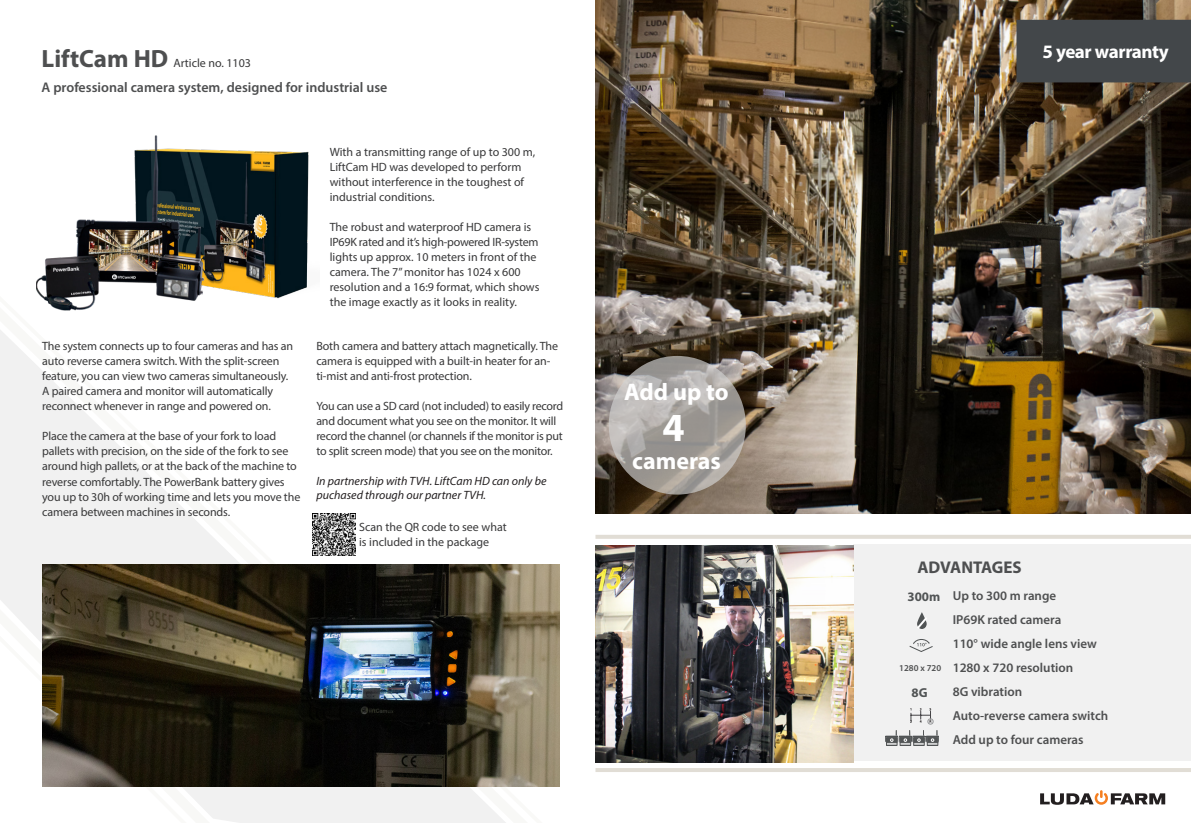
<style>
.page{position:relative;width:1191px;height:823px;background:#fff}
.page>*{position:absolute;margin:0;border:0;box-sizing:border-box;transform-origin:0 0}
.t1{font:700 40px "Myriad Pro";color:#fff}
.t2{font:700 24px "Myriad Pro";color:#fff}
.t3{font:700 19px "Myriad Pro";letter-spacing:-.02em;color:#fff}
.t4{font:700 17px "Myriad Pro";color:#4e4f50}
.t5{font:600 14px "Myriad Pro";color:#4e4f50}
.t6{font:600 13px "Myriad Pro";color:#4e4f50}
.t7{font:700 13px "Myriad Pro";color:#515455}
.t8{font:12px/15px "Myriad Pro";letter-spacing:-.01em;color:#383839}
.t9{font:italic 12px/14.4px "Myriad Pro";color:#231f20}
.t10{font:600 9px "Myriad Pro";color:#4e4f50}
.s1{font-weight:700;font-size:25px;color:#4e4f50}
</style>
<div class="page">
<svg style="left:0;top:330px;width:543px;height:492px"></svg>
<img style="left:42px;top:564px;width:517px;height:222px">
<img style="left:36px;top:135px;width:273px;height:176px">
<img style="left:313px;top:512px;width:42px;height:43px">
<div style="left:853px;top:543px;width:338px;height:217px;background:#f1f1f1"></div>
<svg style="left:1040px;top:790px;width:125px;height:14px"></svg>
<hr style="left:595px;top:768px;width:596px;height:3px;background:#e1ddd5">
<img style="left:595px;top:0;width:596px;height:513px">
<div style="left:1016px;top:20px;width:175px;height:62px;background:#43474a"></div>
<svg style="left:609px;top:355px;width:137px;height:139px;background:#a9a5a1"></svg>
<img style="left:595px;top:545px;width:258px;height:216px">
<hr style="left:595px;top:535px;width:596px;height:3px;background:#e1ddd5">
<svg style="left:909px;top:639px;width:24px;height:13px"></svg>
<svg style="left:917px;top:612px;width:10px;height:17px"></svg>
<svg style="left:885px;top:708px;width:53px;height:37px"></svg>
<p class="t8" style="left:42px;top:55px;width:211px"><span class="s1">LiftCam HD</span> Article no. 1103</p>
<p class="t5" style="left:42px;top:78px;width:347px">A professional camera system, designed for industrial use</p>
<p class="t8" style="left:42px;top:338px;width:253px">The system connects up to four cameras and has an</p>
<p class="t8" style="left:42px;top:353px;width:239px">auto reverse camera switch. With the split-screen</p>
<p class="t8" style="left:42px;top:368px;width:248px">feature, you can view two cameras simultaneously.</p>
<p class="t8" style="left:42px;top:383px;width:232px">A paired camera and monitor will automatically</p>
<p class="t8" style="left:42px;top:398px;width:230px">reconnect whenever in range and powered on.</p>
<p class="t8" style="left:42px;top:428px;width:260px">Place the camera at the base of your fork to load pallets with precision, on the side of the fork to see around high pallets, or at the back of the machine to reverse comfortably. The PowerBank battery gives you up to 30h of working time and lets you move the camera between machines in seconds.</p>
<p class="t8" style="left:330px;top:144px;width:207px">With a transmitting range of up to 300 m, LiftCam HD was developed to perform without interference in the toughest of industrial conditions.</p>
<p class="t8" style="left:330px;top:219px;width:211px">The robust and waterproof HD camera is IP69K rated and it’s high-powered IR-system lights up approx. 10 meters in front of the camera. The 7” monitor has 1024 x 600 resolution and a 16:9 format, which shows the image exactly as it looks in reality.</p>
<p class="t8" style="left:316px;top:338px;width:243px">Both camera and battery attach magnetically. The camera is equipped with a built-in heater for an&shy;ti-mist and anti-frost protection.</p>
<p class="t8" style="left:316px;top:398px;width:248px">You can use a SD card (not included) to easily record and document what you see on the monitor. It will record the channel (or channels if the monitor is put to split screen mode) that you see on the monitor.</p>
<p class="t9" style="left:316px;top:473px;width:231px">In partnership with TVH. LiftCam HD can only be puchased through our partner TVH.</p>
<p class="t8" style="left:359px;top:519px;width:149px">Scan the QR code to see what</p>
<p class="t8" style="left:359px;top:534px;width:132px">is included in the package</p>
<p class="t2" style="left:624px;top:375px;width:106px">Add up to</p>
<p class="t1" style="left:662px;top:400px;width:24px">4</p>
<p class="t2" style="left:632px;top:444px;width:90px">cameras</p>
<p class="t3" style="left:1042px;top:39px;width:128px">5 year warranty</p>
<p class="t4" style="left:917px;top:555px;width:106px">ADVANTAGES</p>
<p class="t6" style="left:952px;top:587px;width:105px">Up to 300 m range</p>
<p class="t6" style="left:952px;top:611px;width:110px">IP69K rated camera</p>
<p class="t6" style="left:952px;top:635px;width:146px">110° wide angle lens view</p>
<p class="t6" style="left:952px;top:659px;width:122px">1280 x 720 resolution</p>
<p class="t6" style="left:952px;top:683px;width:71px">8G vibration</p>
<p class="t6" style="left:952px;top:707px;width:157px">Auto-reverse camera switch</p>
<p class="t6" style="left:952px;top:731px;width:132px">Add up to four cameras</p>
<p class="t7" style="left:907px;top:587px;width:34px">300m</p>
<p class="t10" style="left:899px;top:662px;width:43px">1280 x 720</p>
<p class="t7" style="left:911px;top:683px;width:18px">8G</p>
</div>
